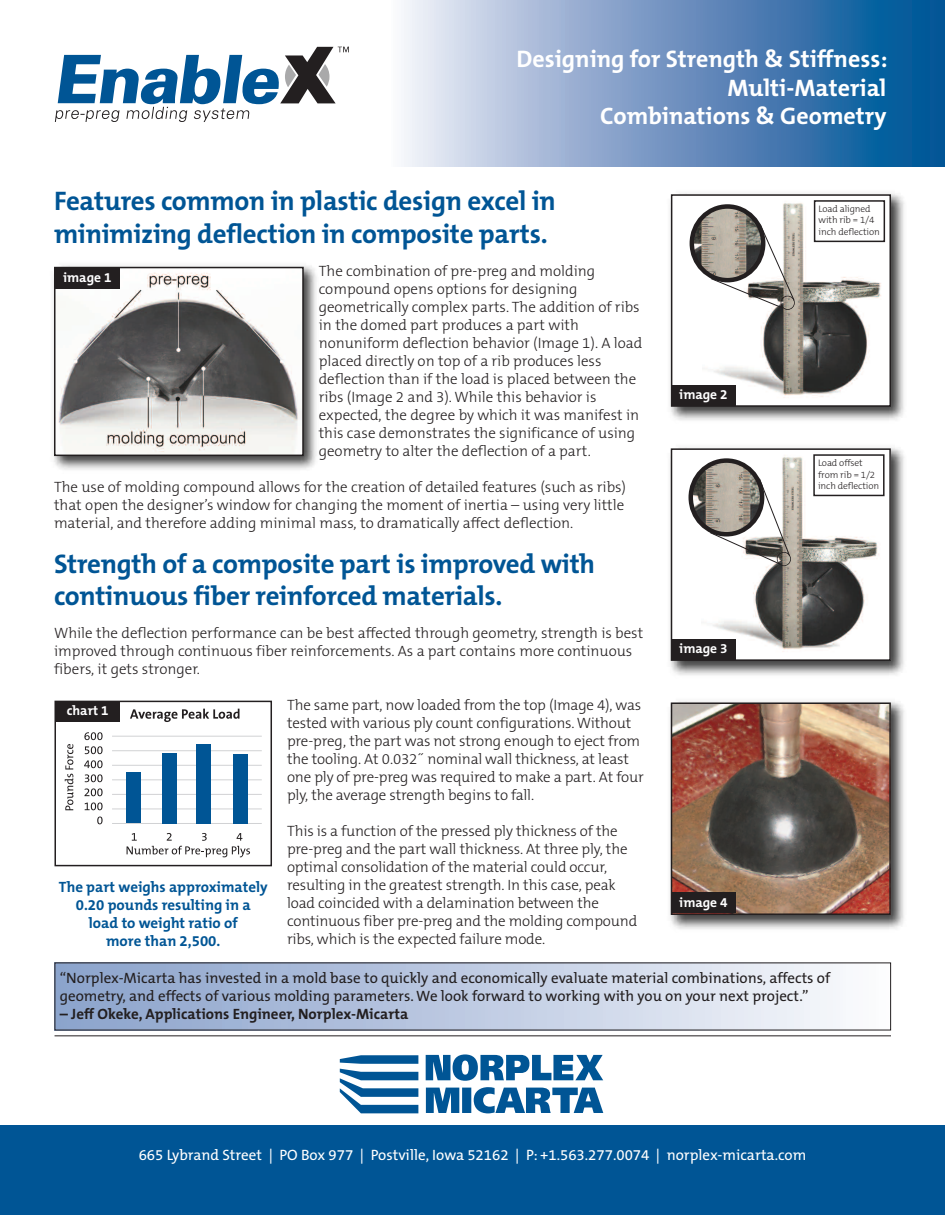
<style>
.page{position:relative;width:945px;height:1215px;background:#fff}
.page>*{position:absolute;margin:0;border:0;box-sizing:border-box;transform-origin:0 0}
.t1{font:700 27px/32.4px "The Mix B7";letter-spacing:-.01em;color:#005595}
.t2{font:700 24px/28.5px "The Mix B7";color:#fff;text-align:right}
.t3{font:300 15px/18px "The Mix B3";color:#231f20}
.t4{font:15px/18px "The Mix B5 Plain";color:#231f20}
.t5{font:15px "The Mix B5 Plain";color:#fff}
.t6{font:700 15px/18px "The Mix B7";color:#005595;text-align:center}
.t7{font:700 15px "The Mix B7";color:#231f20}
.t8{font:700 13.5px "The Mix B7";color:#fff}
.t9{font:300 9.45px/11.4px "The Mix B3";letter-spacing:-.01em;color:#231f20}
</style>
<div class="page">
<svg style="left:404px;top:0;width:541px;height:167px;background:#6f97c2"></svg>
<div style="left:0;top:1126px;width:945px;height:89px;background:#005595"></div>
<svg style="left:340px;top:1054px;width:263px;height:59px"></svg>
<svg style="left:55px;top:47px;width:294px;height:75px"></svg>
<img style="left:670px;top:193px;width:234px;height:227px">
<div style="left:672px;top:195px;width:218px;height:211px;background:#fff"></div>
<img style="left:714px;top:200px;width:172px;height:198px">
<div style="left:671px;top:194px;width:220px;height:213px;border:2px solid #231f20"></div>
<img style="left:53px;top:265px;width:264px;height:205px">
<img style="left:57px;top:270px;width:244px;height:183px">
<div style="left:54px;top:267px;width:250px;height:189px;border:2px solid #231f20"></div>
<img style="left:670px;top:447px;width:234px;height:228px">
<div style="left:672px;top:449px;width:218px;height:211px;background:#fff"></div>
<img style="left:713px;top:455px;width:172px;height:197px">
<div style="left:671px;top:448px;width:220px;height:213px;border:2px solid #231f20"></div>
<div style="left:781px;top:296px;width:14px;height:14px;border:2px solid #231f20;border-radius:50%"></div>
<div style="left:777px;top:552px;width:14px;height:14px;border:2px solid #231f20;border-radius:50%"></div>
<svg style="left:690px;top:204px;width:105px;height:105px"></svg>
<svg style="left:689px;top:458px;width:102px;height:107px"></svg>
<div style="left:814px;top:200px;width:71px;height:42px;border:2px solid #231f20"></div>
<div style="left:813px;top:454px;width:72px;height:42px;border:2px solid #231f20"></div>
<img style="left:670px;top:701px;width:234px;height:228px">
<img style="left:674px;top:705px;width:214px;height:207px">
<div style="left:671px;top:702px;width:220px;height:213px;border:2px solid #231f20"></div>
<div style="left:55px;top:963px;width:836px;height:67px;background:linear-gradient(to right,#88a0ca,#f9fafd)"></div>
<hr style="left:112px;top:823px;width:150px;height:1px;background:#d1d2d4">
<hr style="left:112px;top:809px;width:150px;height:1px;background:#d1d2d4">
<hr style="left:112px;top:794px;width:150px;height:1px;background:#d1d2d4">
<hr style="left:112px;top:780px;width:150px;height:1px;background:#d1d2d4">
<hr style="left:112px;top:765px;width:150px;height:1px;background:#d1d2d4">
<hr style="left:112px;top:750px;width:150px;height:1px;background:#d1d2d4">
<hr style="left:112px;top:736px;width:150px;height:1px;background:#d1d2d4">
<svg style="left:84px;top:732px;width:19px;height:8px"></svg>
<svg style="left:85px;top:746px;width:18px;height:8px"></svg>
<svg style="left:84px;top:760px;width:19px;height:8px"></svg>
<svg style="left:85px;top:774px;width:18px;height:8px"></svg>
<svg style="left:84px;top:788px;width:19px;height:8px"></svg>
<svg style="left:85px;top:802px;width:18px;height:8px"></svg>
<svg style="left:97px;top:817px;width:6px;height:7px"></svg>
<svg style="left:65px;top:744px;width:8px;height:66px"></svg>
<svg style="left:127px;top:833px;width:123px;height:24px"></svg>
<div style="left:126px;top:773px;width:15px;height:50px;background:#005595"></div>
<div style="left:162px;top:753px;width:15px;height:70px;background:#005595"></div>
<div style="left:197px;top:744px;width:14px;height:79px;background:#005595"></div>
<div style="left:233px;top:754px;width:14px;height:69px;background:#005595"></div>
<svg style="left:130px;top:709px;width:110px;height:13px"></svg>
<div style="left:54px;top:701px;width:218px;height:165px;border:2px solid #231f20"></div>
<hr style="left:55px;top:1035px;width:836px;height:1px;background:#231f20">
<div style="left:55px;top:268px;width:65px;height:21px;background:#231f20"></div>
<div style="left:671px;top:385px;width:65px;height:21px;background:#231f20"></div>
<div style="left:671px;top:639px;width:65px;height:21px;background:#231f20"></div>
<div style="left:671px;top:892px;width:65px;height:21px;background:#231f20"></div>
<div style="left:55px;top:701px;width:65px;height:21px;background:#231f20"></div>
<h2 class="t2" style="left:516px;top:46px;width:373px">Designing for Strength &amp; Stiffness:<br>Multi-Material<br>Combinations &amp; Geometry</h2>
<h1 class="t1" style="left:54px;top:186px;width:503px">Features common in plastic design excel in minimizing deflection in composite parts.</h1>
<p class="t3" style="left:319px;top:262px;width:325px">The combination of pre-preg and molding compound opens options for designing geometrically complex parts. The addition of ribs in the domed part produces a part with nonuniform deflection behavior (Image 1). A load placed directly on top of a rib produces less deflection than if the load is placed between the ribs (Image 2 and 3). While this behavior is expected, the degree by which it was manifest in this case demonstrates the significance of using geometry to alter the deflection of a part.</p>
<p class="t3" style="left:54px;top:478px;width:573px;text-align:justify">The use of molding compound allows for the creation of detailed features (such as ribs) that open the designer’s window for changing the moment of inertia – using very little material, and therefore adding minimal mass, to dramatically affect deflection.</p>
<h1 class="t1" style="left:54px;top:549px;width:543px">Strength of a composite part is improved with continuous fiber reinforced materials.</h1>
<p class="t3" style="left:54px;top:625px;width:591px">While the deflection performance can be best affected through geometry, strength is best improved through continuous fiber reinforcements. As a part contains more continuous fibers, it gets stronger.</p>
<p class="t3" style="left:287px;top:697px;width:358px">The same part, now loaded from the top (Image 4), was tested with various ply count configurations.Without pre-preg, the part was not strong enough to eject from the tooling. At 0.032˝ nominal wall thickness, at least one ply of pre-preg was required to make a part. At four ply, the average strength begins to fall.</p>
<p class="t3" style="left:287px;top:823px;width:352px">This is a function of the pressed ply thickness of the pre-preg and the part wall thickness. At three ply, the optimal consolidation of the material could occur, resulting in the greatest strength. In this case, peak load coincided with a delamination between the continuous fiber pre-preg and the molding compound ribs, which is the expected failure mode.</p>
<p class="t8" style="left:63px;top:270px;width:50px">image 1</p>
<p class="t8" style="left:67px;top:703px;width:43px">chart 1</p>
<p class="t6" style="left:59px;top:879px;width:210px">The part weighs approximately<br>0.20 pounds resulting in a<br>load to weight ratio of<br>more than 2,500.</p>
<p class="t8" style="left:679px;top:387px;width:50px">image 2</p>
<p class="t8" style="left:679px;top:642px;width:50px">image 3</p>
<p class="t8" style="left:679px;top:895px;width:50px">image 4</p>
<p class="t9" style="left:819px;top:204px;width:63px">Load aligned with rib = 1/4 inch deflection</p>
<p class="t9" style="left:818px;top:458px;width:63px">Load offset from rib = 1/2 inch deflection</p>
<p class="t4" style="left:60px;top:969px;width:772px">“Norplex-Micarta has invested in a mold base to quickly and economically evaluate material combinations, affects of geometry, and effects of various molding parameters. We look forward to working with you on your next project.”</p>
<p class="t7" style="left:60px;top:1006px;width:350px">– Jeff Okeke, Applications Engineer, Norplex-Micarta</p>
<p class="t5" style="left:139px;top:1147px;width:669px">665 Lybrand Street | PO Box 977 | Postville, Iowa 52162 | P: +1.563.277.0074 | norplex-micarta.com</p>
</div>
